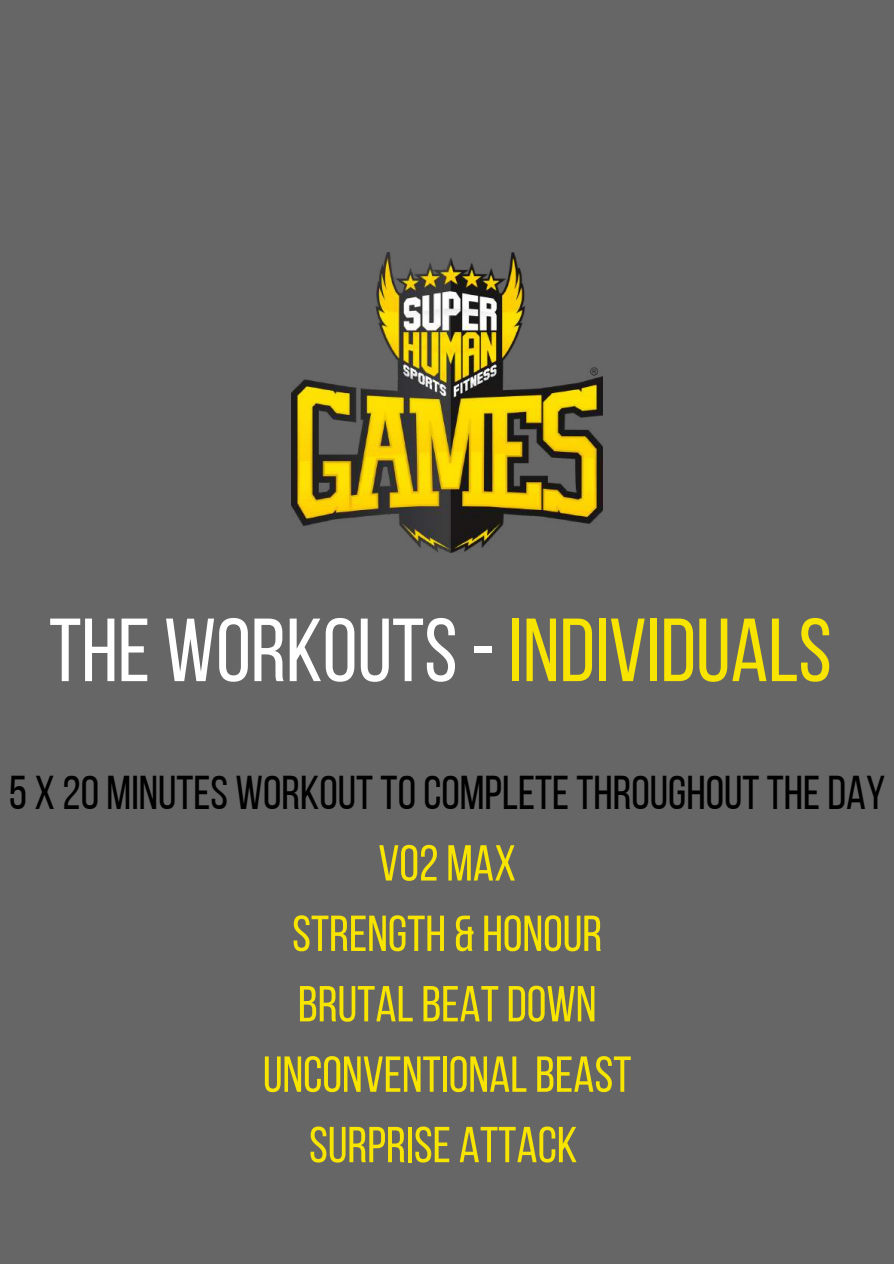
<style>
.page{position:relative;width:894px;height:1264px;background:#fff}
.page>*{position:absolute;margin:0;border:0;box-sizing:border-box;transform-origin:0 0}
.t1{font:89.25px "Bebas Neue";color:#fff}
.t2{font:50.4px/70.3px "Bebas Neue";color:#f7e400;text-align:center}
.t3{font:47.25px "Bebas Neue";color:#000}
.s1{color:#f7e400}
</style>
<div class="page">
<div style="left:0;top:0;width:893px;height:1263px;background:#666"></div>
<img style="left:292px;top:252px;width:310px;height:300px">
<h1 class="t1" style="left:49px;top:614px;width:784px">THE WORKOUTS - <span class="s1">INDIVIDUALS</span></h1>
<p class="t3" style="left:9px;top:773px;width:877px">5 X 20 MINUTES WORKOUT TO COMPLETE THROUGHOUT THE DAY</p>
<p class="t2" style="left:263px;top:832px;width:370px">V02 MAX<br>STRENGTH &amp; HONOUR<br>BRUTALBEATDOWN<br>UNCONVENTIONALBEAST<br>SURPRISE ATTACK</p>
</div>
